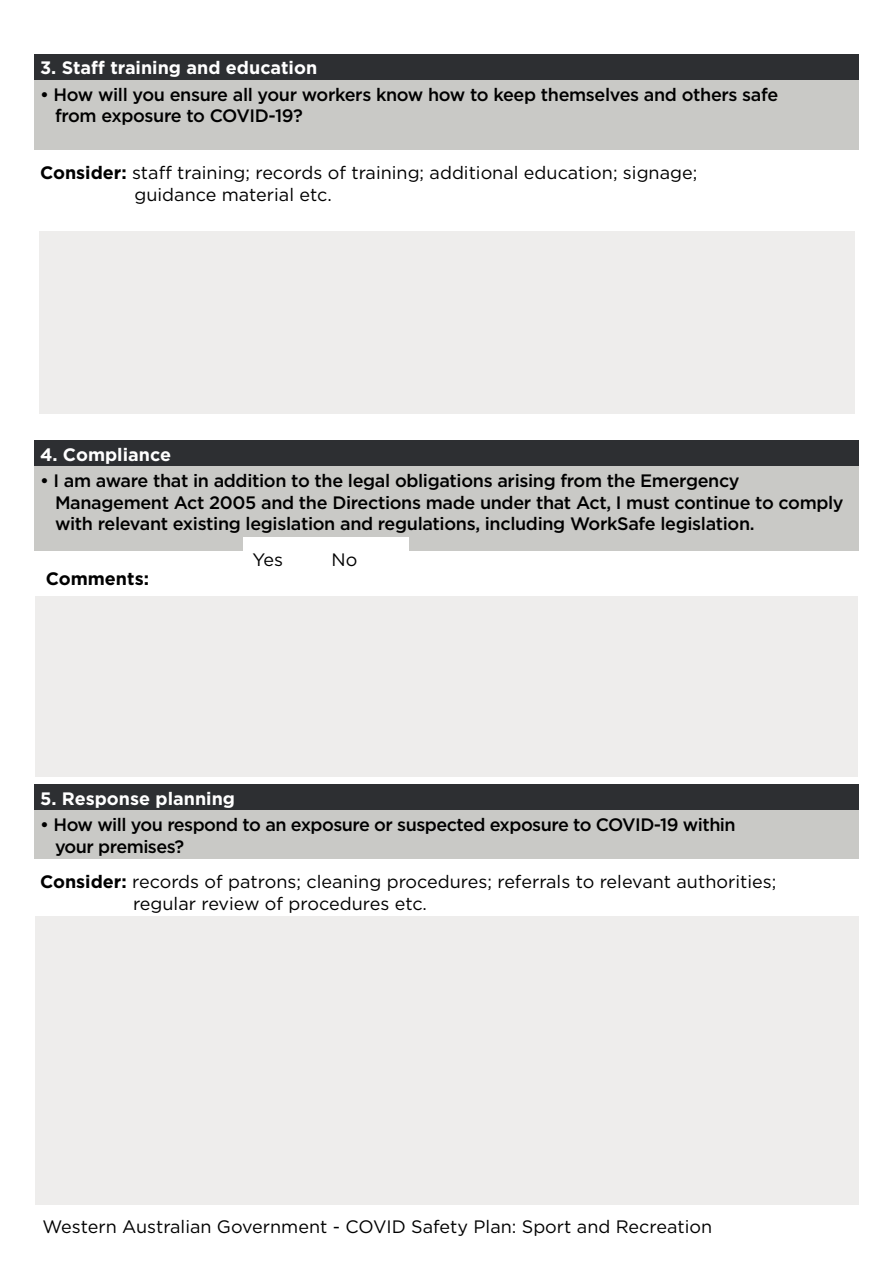
<style>
.page{position:relative;width:893px;height:1263px;background:#fff}
.page>*{position:absolute;margin:0;border:0;box-sizing:border-box;transform-origin:0 0}
.t1{font:500 18px/21.6px "Gotham";letter-spacing:-.02em;color:#000}
.t2{font:18px/21.6px "Gotham";color:#000}
.t3{font:700 18px "Gotham";color:#fff}
.t4{font:700 18px "Gotham";color:#000}
.s1{font-weight:700}
</style>
<div class="page">
<div style="left:35px;top:916px;width:824px;height:288px;background:#eeedec"></div>
<div style="left:34px;top:54px;width:825px;height:26px;background:#2d2f32"></div>
<div style="left:34px;top:80px;width:825px;height:70px;background:#c9c9c6"></div>
<div style="left:34px;top:784px;width:825px;height:27px;background:#2d2f32"></div>
<div style="left:34px;top:811px;width:825px;height:48px;background:#c9c9c6"></div>
<div style="left:40px;top:231px;width:815px;height:183px;background:#eeedec"></div>
<div style="left:34px;top:440px;width:825px;height:26px;background:#2d2f32"></div>
<div style="left:34px;top:466px;width:825px;height:85px;background:#c9c9c6"></div>
<div style="left:243px;top:537px;width:166px;height:51px;background:#fff"></div>
<div style="left:35px;top:596px;width:822px;height:180px;background:#eeedec"></div>
<p class="t3" style="left:40px;top:56px;width:279px">3. Staff training and education</p>
<p class="t1" style="left:55px;top:83px;width:725px;text-indent:-15px">• How will you ensure all your workers know how to keep themselves and others safe from exposure to COVID-19?</p>
<p class="t2" style="left:135px;top:161px;width:564px;text-indent:-94px"><span class="s1">Consider:</span> staff training; records of training; additional education; signage; guidance material etc.</p>
<p class="t3" style="left:40px;top:442px;width:133px">4. Compliance</p>
<p class="t1" style="left:55px;top:469px;width:790px;text-indent:-15px">• I am aware that in addition to the legal obligations arising from the Emergency<br>Management Act 2005 and the Directions made under that Act, I must continue to comply with relevant existing legislation and regulations, including WorkSafe legislation.</p>
<p class="t4" style="left:46px;top:567px;width:105px">Comments:</p>
<p class="t2" style="left:252px;top:548px;width:32px">Yes</p>
<p class="t2" style="left:332px;top:548px;width:27px">No</p>
<p class="t3" style="left:40px;top:787px;width:197px">5. Response planning</p>
<p class="t1" style="left:55px;top:814px;width:682px;text-indent:-15px">• How will you respond to an exposure or suspected exposure to COVID-19 within your premises?</p>
<p class="t2" style="left:133px;top:870px;width:645px;text-indent:-93px"><span class="s1">Consider:</span> records of patrons; cleaning procedures; referrals to relevant authorities; regular review of procedures etc.</p>
<p class="t2" style="left:43px;top:1215px;width:671px">Western Australian Government - COVID Safety Plan: Sport and Recreation</p>
</div>
